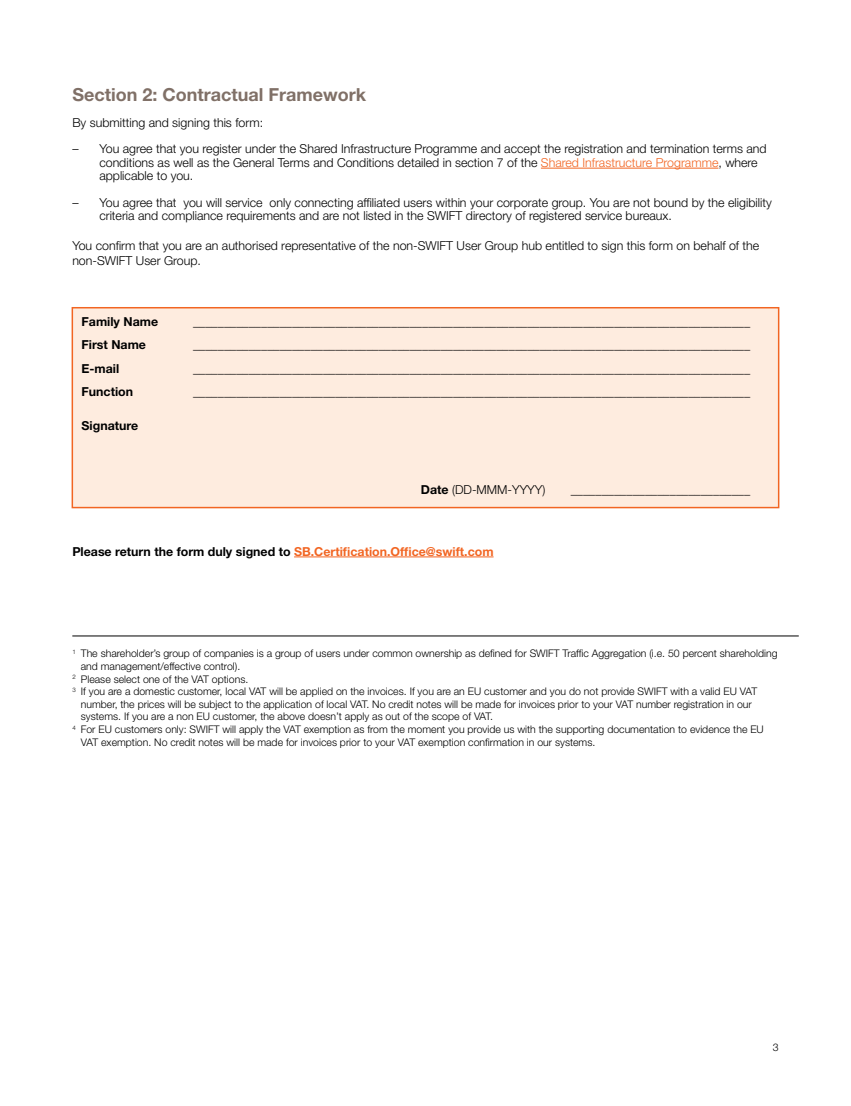
<style>
.page{position:relative;width:851px;height:1106px;background:#fff}
.page>*{position:absolute;margin:0;border:0;box-sizing:border-box;transform-origin:0 0}
.t1{font:700 18px "Helvetica Neue LT Std";color:#807067}
.t2{font:300 12.3px/13.5px "Helvetica Neue LT Std";color:#000}
.t3{font:700 12.3px "Helvetica Neue LT Std";color:#000}
.t4{font:700 12.3px "Helvetica Neue LT Std";color:#f26522}
.t5{font:300 10.5px "Helvetica Neue LT Std";color:#000}
.s1{color:#f26522}
.s2{font-weight:700}
.s3{color:#000}
</style>
<div class="page">
<hr style="left:541px;top:168px;width:177px;height:1px;background:#f26522">
<hr style="left:294px;top:556px;width:199px;height:1px;background:#f26522">
<hr style="left:72px;top:635px;width:726px;height:1px;background:#000">
<div style="left:72px;top:308px;width:706px;height:199px;background:#feecdf"></div>
<div style="left:72px;top:307px;width:707px;height:201px;border:2px solid #f26522"></div>
<h1 class="t1" style="left:72px;top:83px;width:295px">Section 2: Contractual Framework</h1>
<p class="t2" style="left:72px;top:116px;width:192px">By submitting and signing this form:</p>
<p class="t2" style="left:99px;top:142px;width:668px;text-indent:-27px">– You agree that you register under the Shared Infrastructure Programme and accept the registration and termination terms and conditions as well as the General Terms and Conditions detailed in section 7 of the <span class="s1">Shared Infrastructure Programme</span>, where applicable to you.</p>
<p class="t2" style="left:99px;top:195px;width:673px;text-indent:-27px">– You agree that you will service only connecting affiliated users within your corporate group. You are not bound by the eligibility criteria and compliance requirements and are not listed in the SWIFT directory of registered service bureaux.</p>
<p class="t2" style="left:72px;top:238px;width:688px;line-height:14.9px">You confirm that you are an authorised representative of the non-SWIFT User Group hub entitled to sign this form on behalf of the non-SWIFT User Group.</p>
<p class="t3" style="left:82px;top:314px;width:78px">Family Name</p>
<p class="t3" style="left:193px;top:314px;width:558px">__________________________________________________________________________________________</p>
<p class="t3" style="left:82px;top:337px;width:66px">First Name</p>
<p class="t3" style="left:193px;top:337px;width:558px">__________________________________________________________________________________________</p>
<p class="t3" style="left:82px;top:361px;width:39px">E-mail</p>
<p class="t3" style="left:193px;top:361px;width:558px">__________________________________________________________________________________________</p>
<p class="t3" style="left:82px;top:384px;width:53px">Function</p>
<p class="t3" style="left:193px;top:384px;width:558px">__________________________________________________________________________________________</p>
<p class="t3" style="left:82px;top:418px;width:58px">Signature</p>
<p class="t2" style="left:421px;top:483px;width:126px"><span class="s2">Date</span> (DD-MMM-YYYY)</p>
<p class="t2" style="left:570px;top:483px;width:181px">_____________________________</p>
<p class="t4" style="left:72px;top:543px;width:422px"><span class="s3">Please return the form duly signed to</span> SB.Certification.Office@swift.com</p>
<p class="t5" style="left:72px;top:647px;width:706px"><sup>1</sup> The shareholder’s group of companies is a group of users under common ownership as defined for SWIFT Traffic Aggregation (i.e. 50 percent shareholding</p>
<p class="t5" style="left:81px;top:660px;width:161px">and management/effective control).</p>
<p class="t5" style="left:72px;top:672px;width:177px"><sup>2</sup> Please select one of the VAT options.</p>
<p class="t5" style="left:72px;top:685px;width:686px"><sup>3</sup> If you are a domestic customer, local VAT will be applied on the invoices. If you are an EU customer and you do not provide SWIFT with a valid EU VAT</p>
<p class="t5" style="left:81px;top:697px;width:672px">number, the prices will be subject to the application of local VAT. No credit notes will be made for invoices prior to your VAT number registration in our</p>
<p class="t5" style="left:81px;top:710px;width:414px">systems. If you are a non EU customer, the above doesn’t apply as out of the scope of VAT.</p>
<p class="t5" style="left:72px;top:723px;width:693px"><sup>4</sup> For EU customers only: SWIFT will apply the VAT exemption as from the moment you provide us with the supporting documentation to evidence the EU</p>
<p class="t5" style="left:81px;top:735px;width:516px">VAT exemption. No credit notes will be made for invoices prior to your VAT exemption confirmation in our systems.</p>
<p class="t5" style="left:772px;top:1040px;width:7px">3</p>
</div>
